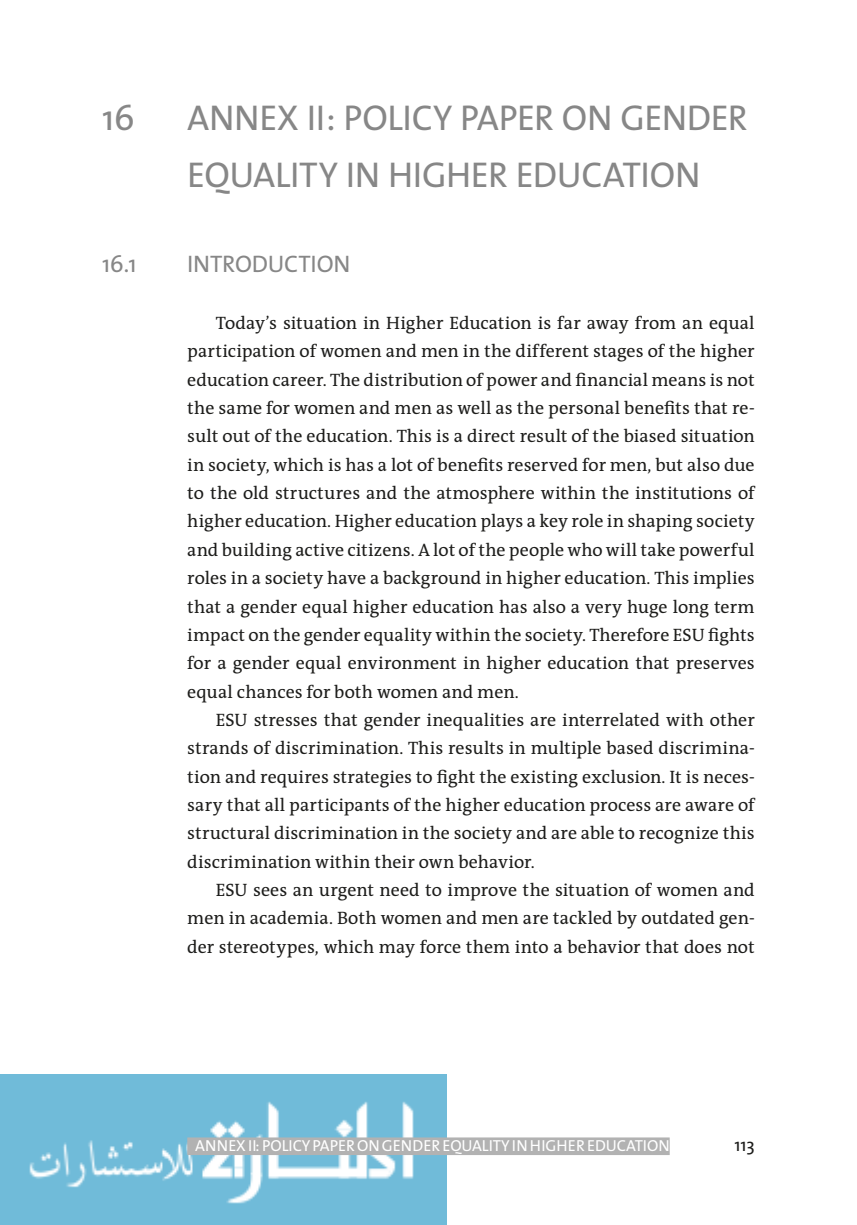
<style>
.page{position:relative;width:857px;height:1225px;background:#fff}
.page>*{position:absolute;margin:0;border:0;box-sizing:border-box;transform-origin:0 0}
.t1{font:36px/56.6px "The Sans";letter-spacing:-.01em;color:#878787}
.t2{font:24px "The Sans";letter-spacing:-.01em;color:#878787}
.t3{font:18px/28.4px "The Antiqua B5";letter-spacing:.005em;color:#1d1d1b;text-align:justify}
.t4{font:18px "The Sans";color:#1d1d1b}
.t5{font:16px "The Sans";color:#fff}
</style>
<div class="page">
<img style="left:0;top:1075px;width:446px;height:150px">
<div style="left:187px;top:1137px;width:482px;height:18px;background:#b2b2b2"></div>
<h1 class="t1" style="left:102px;top:89px;width:34px">16</h1>
<h1 class="t1" style="left:187px;top:89px;width:561px">ANNEX II: POLICY PAPER ON GENDER<br>EQUALITY IN HIGHER EDUCATION</h1>
<h2 class="t2" style="left:102px;top:244px;width:36px">16.1</h2>
<h2 class="t2" style="left:187px;top:244px;width:165px">INTRODUCTION</h2>
<p class="t3" style="left:187px;top:309px;width:568px;text-indent:28px">Today’s situation in Higher Education is far away from an equal participation of women and men in the different stages of the higher education career. The distribution of power and financial means is not the same for women and men as well as the personal benefits that re&shy;sult out of the education. This is a direct result of the biased situation in society, which is has a lot of benefits reserved for men, but also due to the old structures and the atmosphere within the institutions of higher education. Higher education plays a key role in shaping society and building active citizens. A lot of the people who will take powerful roles in a society have a background in higher education. This implies that a gender equal higher education has also a very huge long term impact on the gender equality within the society. Therefore ESU fights for a gender equal environment in higher education that preserves equal chances for both women and men.</p>
<p class="t3" style="left:187px;top:706px;width:568px;text-indent:28px">ESU stresses that gender inequalities are interrelated with other strands of discrimination. This results in multiple based discrimina&shy;tion and requires strategies to fight the existing exclusion. It is neces&shy;sary that all participants of the higher education process are aware of structural discrimination in the society and are able to recognize this discrimination within their own behavior.</p>
<p class="t3" style="left:187px;top:876px;width:568px;text-indent:28px">ESU sees an urgent need to improve the situation of women and men in academia. Both women and men are tackled by outdated gen&shy;der stereotypes, which may force them into a behavior that does not</p>
<p class="t5" style="left:195px;top:1132px;width:475px">ANNEX II: POLICY PAPER ON GENDER EQUALITY IN HIGHER EDUCATION</p>
<p class="t4" style="left:734px;top:1130px;width:22px">113</p>
</div>
